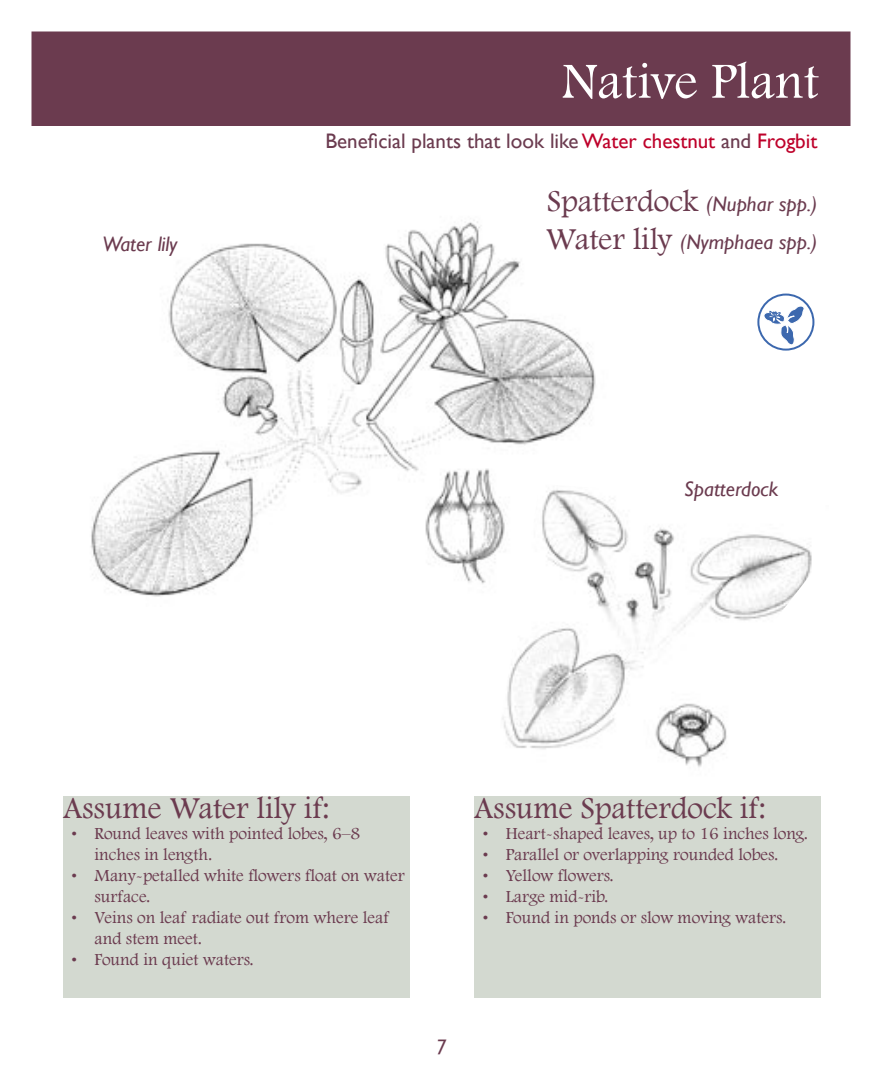
<style>
.page{position:relative;width:882px;height:1071px;background:#fff}
.page>*{position:absolute;margin:0;border:0;box-sizing:border-box;transform-origin:0 0}
.Headline{font:52.5px "Footlight MT Light";color:#fff}
.Subhead_Brown{font:31.5px "Footlight MT Light";color:#6b3b4f}
.Body_Text_Brown{font:21px "Gill Sans";color:#6b3b4f}
.Subhead_2{font:italic 21px "Gill Sans";color:#6b3b4f}
.Subhead_Brown-2{font:italic 21px "Gill Sans";color:#6b3b4f}
.t1{font:17.5px/21px "Footlight MT Light";color:#6b3b4f}
.s1{color:#be002a}
.s2{font-family:"Footlight MT Light";font-style:normal;font-size:31.5px}
</style>
<div class="page">
<img style="left:91px;top:220px;width:505px;height:377px">
<img style="left:491px;top:484px;width:321px;height:283px">
<svg style="left:758px;top:295px;width:55px;height:55px"></svg>
<div style="left:757px;top:294px;width:57px;height:57px;border:2px solid #3c68ae;border-radius:50%"></div>
<svg style="left:763px;top:306px;width:42px;height:39px"></svg>
<div style="left:32px;top:32px;width:818px;height:93px;background:#6b3b4f"></div>
<div style="left:32px;top:32px;width:818px;height:94px;border:2px solid #6b3b4f"></div>
<div style="left:63px;top:796px;width:347px;height:202px;background:#d3d9d0"></div>
<div style="left:474px;top:796px;width:347px;height:202px;background:#d3d9d0"></div>
<p class="Subhead_2" style="left:103px;top:232px;width:76px">Water lily</p>
<p class="Headline" style="left:562px;top:50px;width:259px">Native Plant</p>
<p class="Body_Text_Brown" style="left:325px;top:129px;width:494px">Beneficial plants that look like <span class="s1">Water chestnut</span> and <span class="s1">Frogbit</span></p>
<p class="Subhead_Brown-2" style="left:547px;top:192px;width:272px"><span class="s2">Spatterdock</span> (Nuphar spp.)</p>
<p class="Subhead_2" style="left:546px;top:229px;width:273px"><span class="s2">Water lily</span> (Nymphaea spp.)</p>
<p class="Subhead_2" style="left:684px;top:477px;width:96px">Spatterdock</p>
<p class="Subhead_Brown" style="left:63px;top:789px;width:268px">Assume Water lily if:</p>
<p class="t1" style="left:95px;top:823px;width:267px">Round leaves with pointed lobes, 6–8 inches in length.</p>
<p class="t1" style="left:95px;top:865px;width:312px">Many-petalled white flowers float on water surface.</p>
<p class="t1" style="left:95px;top:907px;width:296px">Veins on leaf radiate out from where leaf and stem meet.</p>
<p class="t1" style="left:95px;top:949px;width:161px">Found in quiet waters.</p>
<p class="t1" style="left:72px;top:823px;width:6px">•</p>
<p class="t1" style="left:72px;top:865px;width:6px">•</p>
<p class="t1" style="left:72px;top:907px;width:6px">•</p>
<p class="t1" style="left:72px;top:949px;width:6px">•</p>
<p class="Subhead_Brown" style="left:474px;top:789px;width:293px">Assume Spatterdock if:</p>
<p class="t1" style="left:506px;top:823px;width:304px">Heart-shaped leaves, up to 16 inches long.</p>
<p class="t1" style="left:506px;top:844px;width:274px">Parallel or overlapping rounded lobes.</p>
<p class="t1" style="left:506px;top:865px;width:110px">Yellow flowers.</p>
<p class="t1" style="left:506px;top:886px;width:104px">Large mid-rib.</p>
<p class="t1" style="left:506px;top:907px;width:282px">Found in ponds or slow moving waters.</p>
<p class="t1" style="left:483px;top:823px;width:6px;text-align:justify">• • • • •</p>
<p class="Subhead_2" style="left:436px;top:1035px;width:12px">7</p>
</div>
